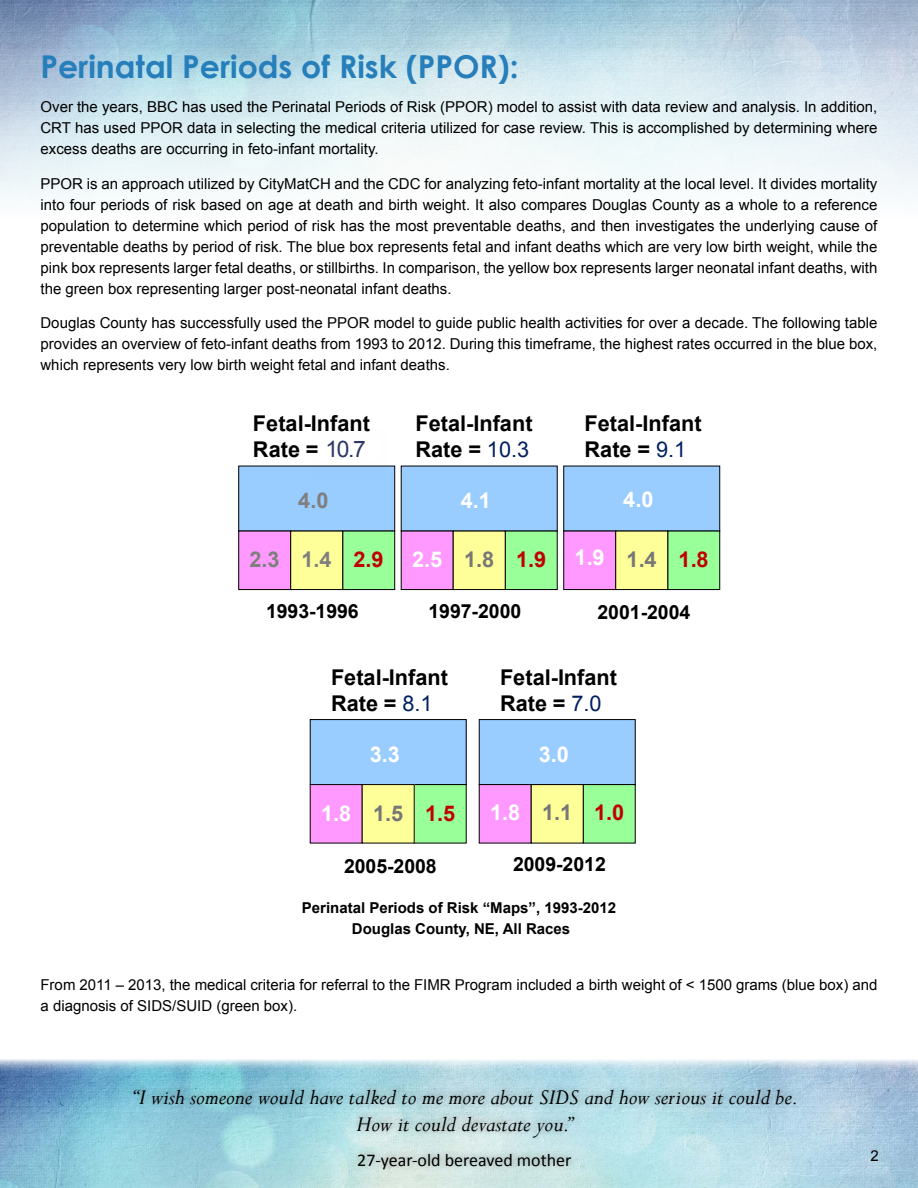
<style>
.page{position:relative;width:918px;height:1188px;background:#fff}
.page>*{position:absolute;margin:0;border:0;box-sizing:border-box;transform-origin:0 0}
.t1{font:700 31.5px "Century Gothic";color:#267ebb}
.t2{font:italic 24px/27px "Perpetua";color:#000;text-align:center}
.t3{font:22.8px "Arial";color:#2d3766}
.t4{font:700 21.75px/26px "Arial";color:#000}
.t5{font:700 21.75px "Arial";color:#fff}
.t6{font:700 21.75px "Arial";color:#7f7f7f}
.t7{font:700 19.5px "Arial";letter-spacing:-.005em;color:#000}
.t8{font:18px "Calibri";color:#000}
.t9{font:15px/21px "Arial";color:#000;text-align:justify}
.t10{font:700 15px/21px "Arial";color:#000;text-align:center}
.s1{color:#c00000}
.s2{font-weight:400;color:#002060}
.s3{color:#777}
</style>
<div class="page">
<img style="left:0;top:0;width:918px;height:198px">
<img style="left:0;top:1060px;width:918px;height:128px">
<div style="left:401px;top:466px;width:157px;height:65px;background:#9cf"></div>
<div style="left:505px;top:531px;width:53px;height:59px;background:#9f9"></div>
<div style="left:401px;top:531px;width:53px;height:59px;background:#f9f"></div>
<div style="left:453px;top:531px;width:53px;height:59px;background:#ff9;border:1px solid #000"></div>
<div style="left:563px;top:466px;width:157px;height:65px;background:#9cf"></div>
<div style="left:667px;top:531px;width:53px;height:59px;background:#9f9"></div>
<div style="left:563px;top:531px;width:53px;height:59px;background:#f9f;border:1px solid #000"></div>
<div style="left:615px;top:531px;width:53px;height:59px;background:#ff9;border:1px solid #000"></div>
<div style="left:310px;top:720px;width:156px;height:65px;background:#9cf"></div>
<div style="left:310px;top:719px;width:157px;height:66px;border:1px solid #000"></div>
<div style="left:414px;top:784px;width:53px;height:59px;background:#9f9"></div>
<div style="left:310px;top:785px;width:52px;height:58px;background:#f9f"></div>
<div style="left:362px;top:785px;width:52px;height:58px;background:#ff9"></div>
<div style="left:479px;top:719px;width:157px;height:66px;background:#9cf;border:1px solid #000"></div>
<div style="left:583px;top:784px;width:53px;height:59px;background:#9f9"></div>
<div style="left:479px;top:784px;width:53px;height:59px;background:#f9f"></div>
<div style="left:531px;top:784px;width:53px;height:59px;background:#ff9;border:1px solid #000"></div>
<div style="left:238px;top:466px;width:157px;height:65px;background:#9cf;border:1px solid #000"></div>
<div style="left:342px;top:531px;width:53px;height:59px;background:#9f9;border:1px solid #000"></div>
<div style="left:238px;top:531px;width:53px;height:59px;background:#f9f;border:1px solid #000"></div>
<div style="left:290px;top:531px;width:53px;height:59px;background:#ff9;border:1px solid #000"></div>
<img style="left:312px;top:465px;width:73px;height:3px">
<div style="left:128px;top:1081px;width:676px;height:95px;background:#000;opacity:.35"></div>
<h1 class="t1" style="left:40px;top:42px;width:480px">Perinatal Periods of Risk (PPOR):</h1>
<p class="t9" style="left:40px;top:97px;width:838px">Over the years, BBC has used the Perinatal Periods of Risk (PPOR) model to assist with data review and analysis. In addition, CRT has used PPOR data in selecting the medical criteria utilized for case review. This is accomplished by determining where excess deaths are occurring in feto-infant mortality.</p>
<p class="t9" style="left:40px;top:173px;width:838px">PPOR is an approach utilized by CityMatCH and the CDC for analyzing feto-infant mortality at the local level. It divides mortality into four periods of risk based on age at death and birth weight. It also compares Douglas County as a whole to a reference population to determine which period of risk has the most preventable deaths, and then investigates the underlying cause of preventable deaths by period of risk. The blue box represents fetal and infant deaths which are very low birth weight, while the pink box represents larger fetal deaths, or stillbirths. In comparison, the yellow box represents larger neonatal infant deaths, with the green box representing larger post-neonatal infant deaths.</p>
<p class="t9" style="left:40px;top:313px;width:838px">Douglas County has successfully used the PPOR model to guide public health activities for over a decade. The following table provides an overview of feto-infant deaths from 1993 to 2012. During this timeframe, the highest rates occurred in the blue box, which represents very low birth weight fetal and infant deaths.</p>
<h3 class="t4" style="left:253px;top:411px;width:119px">Fetal-Infant<br>Rate = <span class="s1">10.7</span></h3>
<h3 class="t3" style="left:326px;top:434px;width:42px">10.7</h3>
<h3 class="t4" style="left:415px;top:411px;width:119px">Fetal-Infant<br>Rate = <span class="s2">10.3</span></h3>
<h3 class="t4" style="left:585px;top:411px;width:119px">Fetal-Infant<br>Rate = <span class="s2">9.1</span></h3>
<h3 class="t6" style="left:298px;top:486px;width:32px">4.0</h3>
<h3 class="t5" style="left:461px;top:486px;width:32px">4.1</h3>
<h3 class="t5" style="left:623px;top:485px;width:32px">4.0</h3>
<h3 class="t6" style="left:250px;top:544px;width:136px">2.3 1.4 <span class="s1">2.9</span></h3>
<h3 class="t5" style="left:412px;top:544px;width:136px">2.5 <span class="s3">1.8</span> <span class="s1">1.9</span></h3>
<h3 class="t5" style="left:575px;top:543px;width:136px">1.9 <span class="s3">1.4</span> <span class="s1">1.8</span></h3>
<h3 class="t7" style="left:266px;top:598px;width:94px">1993-1996</h3>
<h3 class="t7" style="left:429px;top:598px;width:94px">1997-2000</h3>
<h3 class="t7" style="left:598px;top:599px;width:94px">2001-2004</h3>
<h3 class="t4" style="left:331px;top:665px;width:119px">Fetal-Infant<br>Rate = <span class="s2">8.1</span></h3>
<h3 class="t4" style="left:500px;top:665px;width:119px">Fetal-Infant<br>Rate = <span class="s2">7.0</span></h3>
<h3 class="t5" style="left:370px;top:739px;width:32px">3.3</h3>
<h3 class="t5" style="left:539px;top:739px;width:32px">3.0</h3>
<h3 class="t5" style="left:321px;top:799px;width:136px">1.8 <span class="s3">1.5</span> <span class="s1">1.5</span></h3>
<h3 class="t5" style="left:490px;top:798px;width:136px">1.8 <span class="s3">1.1</span> <span class="s1">1.0</span></h3>
<h3 class="t7" style="left:344px;top:853px;width:94px">2005-2008</h3>
<h3 class="t7" style="left:513px;top:851px;width:94px">2009-2012</h3>
<p class="t10" style="left:302px;top:898px;width:316px">Perinatal Periods of Risk “Maps”, 1993-2012<br>Douglas County, NE, All Races</p>
<p class="t9" style="left:40px;top:974px;width:838px">From 2011 – 2013, the medical criteria for referral to the FIMR Program included a birth weight of &lt; 1500 grams (blue box) and a diagnosis of SIDS/SUID (green box).</p>
<h2 class="t2" style="left:133px;top:1083px;width:667px">“I wish someone would have talked to me more about SIDS and how serious it could be.<br>How it could devastate you.”</h2>
<p class="t8" style="left:357px;top:1149px;width:216px">27-year-old bereaved mother</p>
<p class="t9" style="left:870px;top:1146px;width:10px">2</p>
</div>
